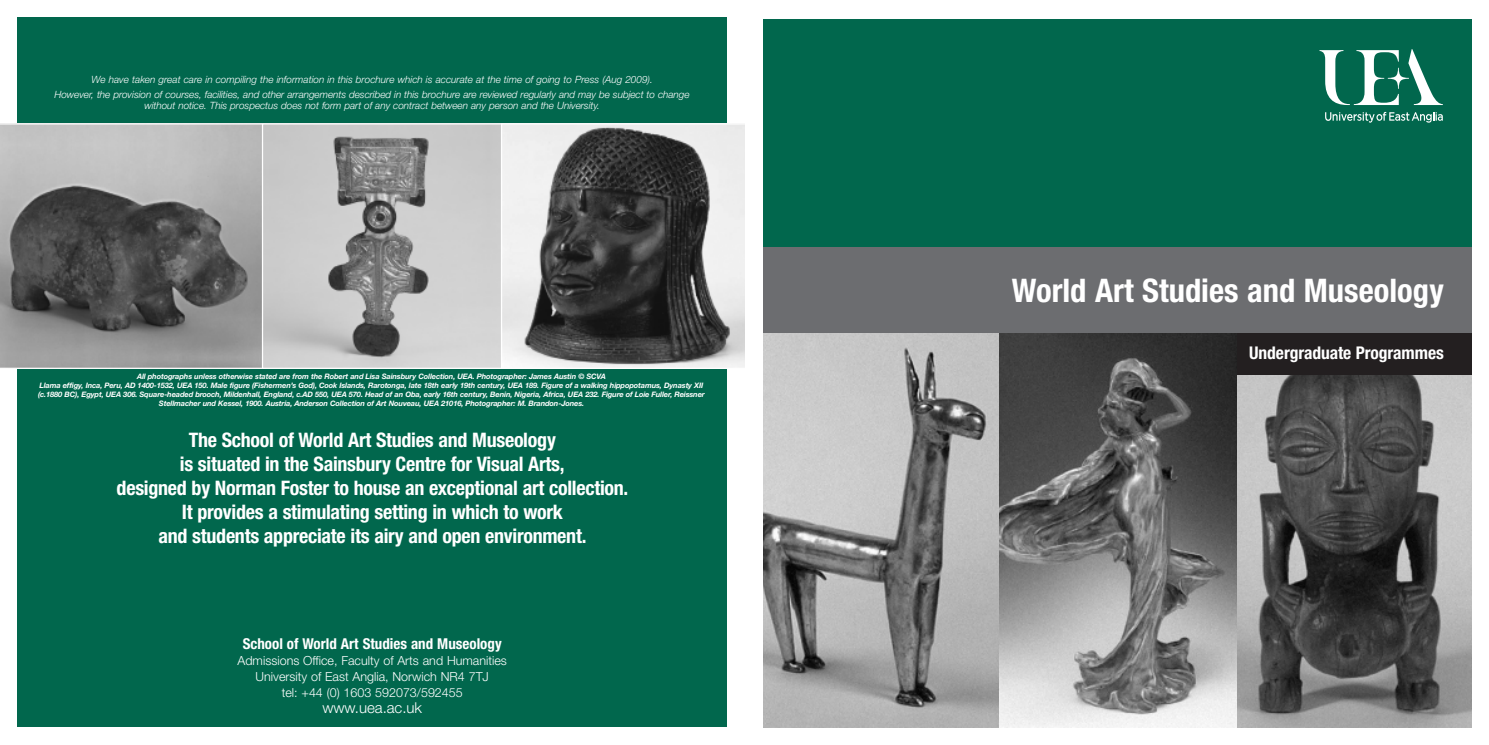
<style>
.page{position:relative;width:1489px;height:745px;background:#fff}
.page>*{position:absolute;margin:0;border:0;box-sizing:border-box;transform-origin:0 0}
.t1{font:700 condensed 32.5px "Helvetica Neue";color:#fff}
.t2{font:700 condensed 20px/24px "Helvetica Neue";letter-spacing:-.015em;color:#fff;text-align:center}
.t3{font:700 condensed 17.5px "Helvetica Neue";letter-spacing:-.005em;color:#fff}
.t4{font:700 condensed 15px "Helvetica Neue";color:#fff}
.t5{font:300 15px "Helvetica Neue";color:#fff}
.t6{font:300 12.5px/16px "Helvetica Neue";color:#fff;text-align:center}
.t7{font:italic 300 10px/14.8px "Helvetica Neue";letter-spacing:-.005em;color:#fff;text-align:center}
.t8{font:italic 700 7.5px/9px "Helvetica Neue";letter-spacing:-.015em;color:#fff;text-align:center}
</style>
<div class="page">
<div style="left:753px;top:20px;width:718px;height:707px;background:#01674d"></div>
<img style="left:763px;top:332px;width:236px;height:394px">
<img style="left:999px;top:332px;width:238px;height:394px">
<img style="left:1237px;top:375px;width:234px;height:351px">
<div style="left:18px;top:18px;width:708px;height:708px;background:#01674d"></div>
<svg style="left:0;top:123px;width:262px;height:246px;background:#848484"></svg>
<img style="left:264px;top:125px;width:237px;height:242px">
<div style="left:262px;top:123px;width:242px;height:246px;border:1px solid #fff"></div>
<img style="left:503px;top:125px;width:242px;height:242px">
<div style="left:501px;top:123px;width:250px;height:246px;border:1px solid #fff"></div>
<div style="left:1237px;top:332px;width:240px;height:43px;background:#231f20"></div>
<div style="left:753px;top:247px;width:728px;height:85px;background:#6c6d70"></div>
<svg style="left:1387px;top:68px;width:21px;height:21px"></svg>
<svg style="left:1319px;top:50px;width:79px;height:55px"></svg>
<svg style="left:1408px;top:49px;width:34px;height:56px"></svg>
<svg style="left:1325px;top:112px;width:117px;height:11px"></svg>
<div style="left:745px;top:0;width:18px;height:744px;background:#fff"></div>
<div style="left:1471px;top:10px;width:17px;height:734px;background:#fff"></div>
<p class="t7" style="left:54px;top:73px;width:636px">We have taken great care in compiling the information in this brochure which is accurate at the time of going to Press (Aug 2009).<br>However, the provision of courses, facilities, and other arrangements described in this brochure are reviewed regularly and may be subject to change</p>
<h3 class="t7" style="left:144px;top:99px;width:457px">without notice. This prospectus does not form part of any contract between any person and the University.</h3>
<p class="t8" style="left:38px;top:372px;width:668px">All photographs unless otherwise stated are from the Robert and Lisa Sainsbury Collection, UEA. Photographer: James Austin © SCVA<br>Llama effigy, Inca, Peru, AD 1400-1532, UEA 150. Male figure (Fishermen’s God), Cook Islands, Rarotonga, late 18th early 19th century, UEA 189. Figure of a walking hippopotamus, Dynasty XII (c.1880 BC), Egypt, UEA 306. Square-headed brooch, Mildenhall, England, c.AD 550, UEA 570. Head of an Oba, early 16th century, Benin, Nigeria, Africa, UEA 232. Figure of Loie Fuller, Reissner Stellmacher und Kessel, 1900. Austria, Anderson Collection of Art Nouveau, UEA 21016, Photographer: M. Brandon-Jones.</p>
<p class="t2" style="left:117px;top:429px;width:513px">The School of World Art Studies and Museology<br>is situated in the Sainsbury Centre for Visual Arts,<br>designed by Norman Foster to house an exceptional art collection.<br>It provides a stimulating setting in which to work<br>and students appreciate its airy and open environment.</p>
<h3 class="t4" style="left:243px;top:638px;width:260px">School of World Art Studies and Museology</h3>
<h3 class="t6" style="left:237px;top:653px;width:271px">Admissions Office, Faculty of Arts and Humanities<br>University of East Anglia, Norwich NR4 7TJ<br>tel: +44 (0) 1603 592073/592455</h3>
<h3 class="t5" style="left:322px;top:702px;width:101px">www.uea.ac.uk</h3>
<h1 class="t1" style="left:1011px;top:279px;width:433px">World Art Studies and Museology</h1>
<h3 class="t3" style="left:1249px;top:346px;width:196px">Undergraduate Programmes</h3>
</div>
